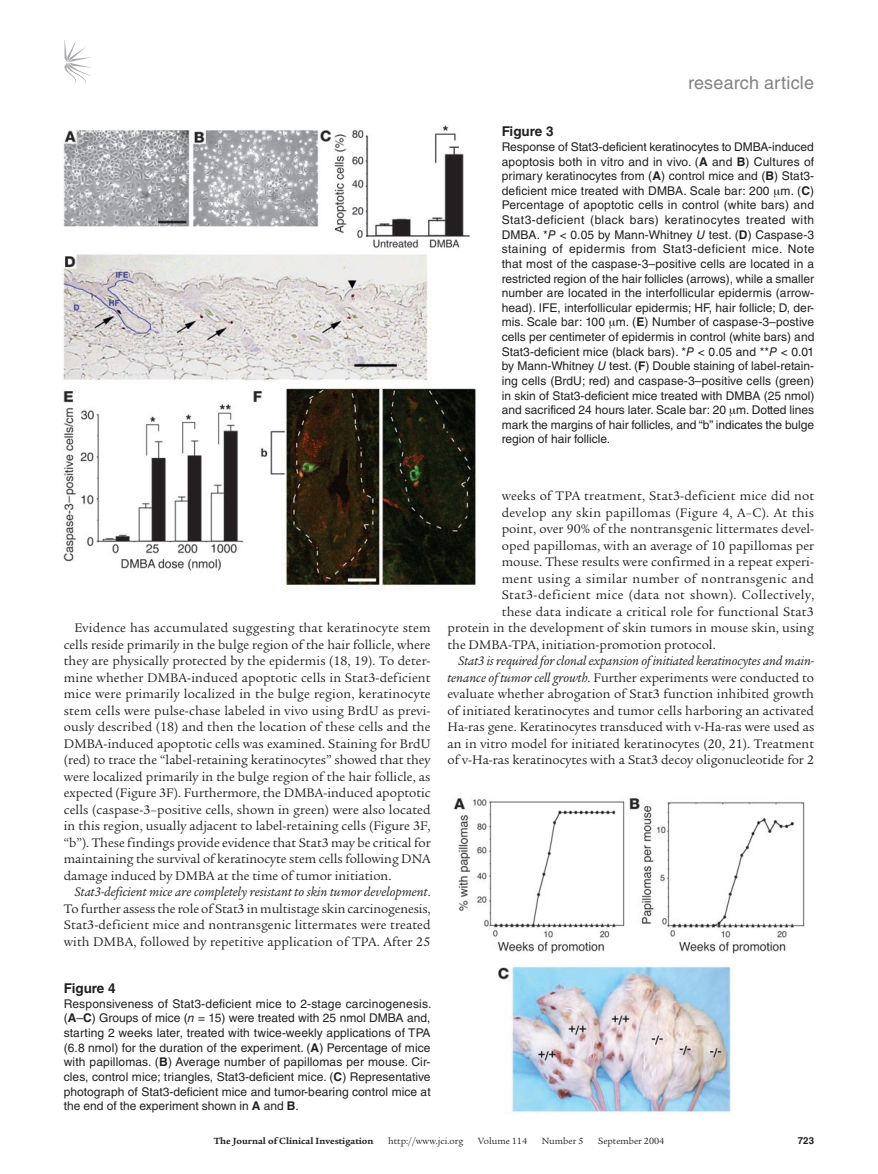
<style>
.page{position:relative;width:878px;height:1174px;background:#fff}
.page>*{position:absolute;margin:0;border:0;box-sizing:border-box;transform-origin:0 0}
.t1{font:18px "Helvetica LT Std";letter-spacing:.01em;color:#808285}
.t2{font:13.5px/16.5px "Legacy Serif Std";letter-spacing:.005em;color:#231f20;text-align:justify}
.t3{font:13.5px "Legacy Serif Std";letter-spacing:.025em;color:#231f20}
.t4{font:700 13.5px "Helvetica LT Std";color:#231f20}
.t5{font:12px/14.5px "Helvetica LT Std";color:#231f20;text-align:justify}
.t6{font:9.75px "Legacy Serif Std";color:#231f20}
.t7{font:700 9.75px "Legacy Serif Std";color:#231f20}
.t8{font:700 9.75px "Helvetica LT Std";color:#231f20}
.s1{font-weight:700}
.s2{font-style:italic}
</style>
<div class="page">
<svg style="left:64px;top:39px;width:27px;height:46px"></svg>
<img style="left:62px;top:125px;width:415px;height:464px">
<img style="left:453px;top:798px;width:352px;height:316px">
<h1 class="t1" style="left:688px;top:72px;width:127px">research article</h1>
<p class="t4" style="left:501px;top:123px;width:53px">Figure 3</p>
<p class="t5" style="left:501px;top:139px;width:314px">Response of Stat3-deficient keratinocytes to DMBA-induced apoptosis both in vitro and in vivo. (<span class="s1">A</span> and <span class="s1">B</span>) Cultures of primary keratinocytes from (<span class="s1">A</span>) control mice and (<span class="s1">B</span>) Stat3- deficient mice treated with DMBA. Scale bar: 200 m. (<span class="s1">C</span>)<br>Percentage of apoptotic cells in control (white bars) and Stat3-deficient (black bars) keratinocytes treated with DMBA. *<span class="s2">P</span> &lt; 0.05 by Mann-Whitney <span class="s2">U</span> test. (<span class="s1">D</span>) Caspase-3 staining of epidermis from Stat3-deficient mice. Note that most of the caspase-3–positive cells are located in a restricted region of the hair follicles (arrows), while a smaller number are located in the interfollicular epidermis (arrow&shy;head). IFE, interfollicular epidermis; HF, hair follicle; D, der&shy;mis. Scale bar: 100 m. (<span class="s1">E</span>) Number of caspase-3–postive cells per centimeter of epidermis in control (white bars) and Stat3-deficient mice (black bars). *<span class="s2">P</span> &lt; 0.05 and **<span class="s2">P</span> &lt; 0.01 by Mann-Whitney <span class="s2">U</span> test. (<span class="s1">F</span>) Double staining of label-retain&shy;ing cells (BrdU; red) and caspase-3–positive cells (green) in skin of Stat3-deficient mice treated with DMBA (25 nmol) and sacrificed 24 hours later. Scale bar: 20 m. Dotted lines mark the margins of hair follicles, and “b” indicates the bulge region of hair follicle.</p>
<p class="t2" style="left:64px;top:620px;width:368px;text-indent:11px">Evidence has accumulated suggesting that keratinocyte stem cells reside primarily in the bulge region of the hair follicle, where they are physically protected by the epidermis (18, 19). To deter&shy;mine whether DMBA-induced apoptotic cells in Stat3-deficient mice were primarily localized in the bulge region, keratinocyte stem cells were pulse-chase labeled in vivo using BrdU as previ&shy;ously described (18) and then the location of these cells and the DMBA-induced apoptotic cells was examined. Staining for BrdU (red) to trace the “label-retaining keratinocytes” showed that they were localized primarily in the bulge region of the hair follicle, as expected (Figure 3F). Furthermore, the DMBA-induced apoptotic cells (caspase-3–positive cells, shown in green) were also located in this region, usually adjacent to label-retaining cells (Figure 3F, “b”). These findings provide evidence that Stat3 may be critical for maintaining the survival of keratinocyte stem cells following DNA damage induced by DMBA at the time of tumor initiation.</p>
<p class="t2" style="left:64px;top:884px;width:368px;text-indent:11px"><span class="s2">Stat3-deficient mice are completely resistant to skin tumor development</span>.<br>To further assess the role of Stat3 in multistage skin carcinogenesis, Stat3-deficient mice and nontransgenic littermates were treated with DMBA, followed by repetitive application of TPA. After 25</p>
<p class="t4" style="left:64px;top:980px;width:53px">Figure 4</p>
<p class="t5" style="left:64px;top:996px;width:369px">Responsiveness of Stat3-deficient mice to 2-stage carcinogenesis. (<span class="s1">A</span>–<span class="s1">C</span>) Groups of mice (<span class="s2">n</span> = 15) were treated with 25 nmol DMBA and, starting 2 weeks later, treated with twice-weekly applications of TPA (6.8 nmol) for the duration of the experiment. (<span class="s1">A</span>) Percentage of mice with papillomas. (<span class="s1">B</span>) Average number of papillomas per mouse. Cir&shy;cles, control mice; triangles, Stat3-deficient mice. (<span class="s1">C</span>) Representative photograph of Stat3-deficient mice and tumor-bearing control mice at the end of the experiment shown in <span class="s1">A</span> and <span class="s1">B</span>.</p>
<p class="t2" style="left:501px;top:488px;width:314px">weeks of TPA treatment, Stat3-deficient mice did not</p>
<p class="t2" style="left:501px;top:504px;width:314px">develop any skin papillomas (Figure 4, A–C). At this</p>
<p class="t2" style="left:501px;top:521px;width:314px">point, over 90% of the nontransgenic littermates devel-</p>
<p class="t2" style="left:501px;top:537px;width:314px">oped papillomas, with an average of 10 papillomas per</p>
<p class="t2" style="left:501px;top:554px;width:314px">mouse. These results were confirmed in a repeat experi-</p>
<p class="t3" style="left:501px;top:571px;width:314px">ment using a similar number of nontransgenic and</p>
<p class="t3" style="left:501px;top:587px;width:314px">Stat3-deficient mice (data not shown). Collectively,</p>
<p class="t2" style="left:501px;top:603px;width:314px">these data indicate a critical role for functional Stat3</p>
<p class="t2" style="left:447px;top:620px;width:368px">protein in the development of skin tumors in mouse skin, using</p>
<p class="t2" style="left:447px;top:636px;width:270px">the DMBA-TPA, initiation-promotion protocol.</p>
<p class="t2" style="left:447px;top:653px;width:368px;text-indent:11px"><span class="s2">Stat3 is required for clonal expansion of initiated keratinocytes and main&shy;tenance of tumor cell growth</span>. Further experiments were conducted to evaluate whether abrogation of Stat3 function inhibited growth of initiated keratinocytes and tumor cells harboring an activated Ha-ras gene. Keratinocytes transduced with v-Ha-ras were used as an in vitro model for initiated keratinocytes (20, 21). Treatment of v-Ha-ras keratinocytes with a Stat3 decoy oligonucleotide for 2</p>
<p class="t7" style="left:214px;top:1135px;width:161px">The Journal of Clinical Investigation</p>
<p class="t6" style="left:388px;top:1135px;width:77px">http://www.jci.org</p>
<p class="t6" style="left:478px;top:1135px;width:50px">Volume 114</p>
<p class="t6" style="left:542px;top:1135px;width:43px">Number 5</p>
<p class="t6" style="left:598px;top:1135px;width:68px">September 2004</p>
<p class="t8" style="left:797px;top:1134px;width:18px">723</p>
</div>
